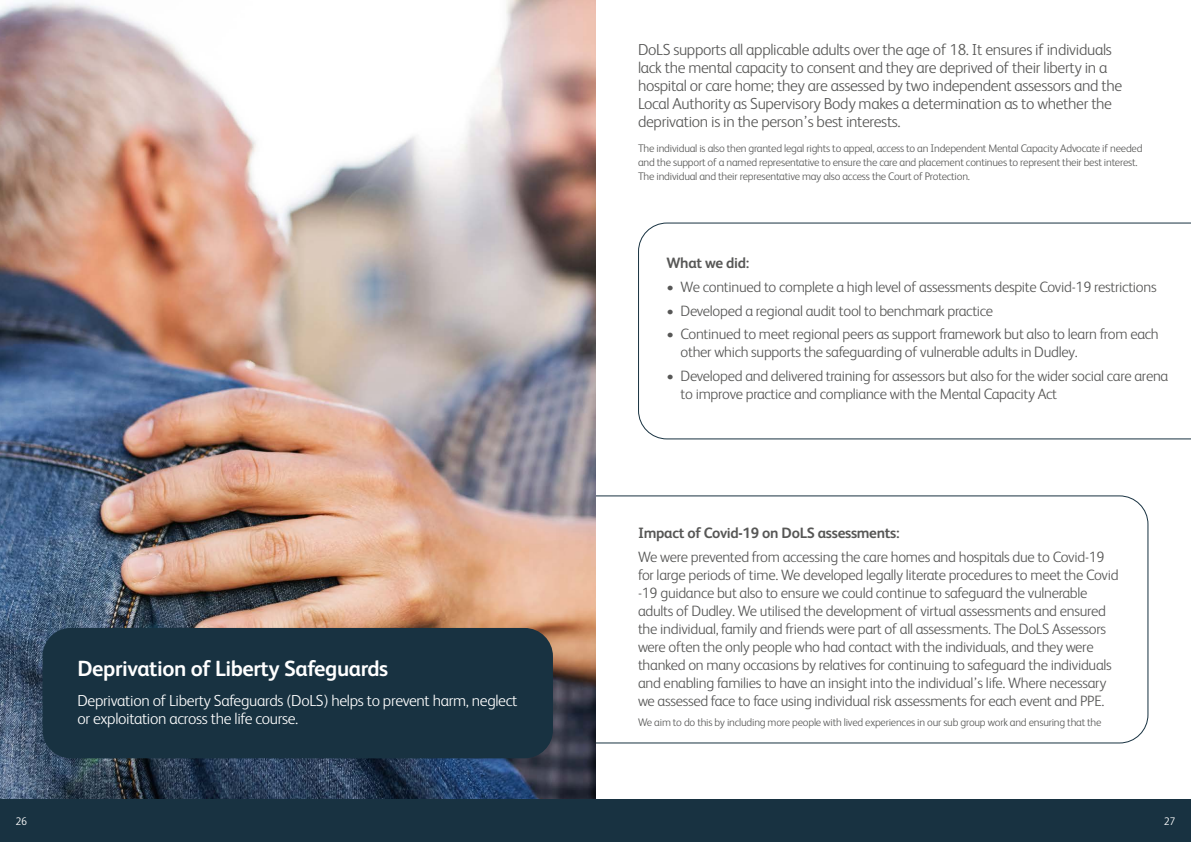
<style>
.page{position:relative;width:1191px;height:842px;background:#fff}
.page>*{position:absolute;margin:0;border:0;box-sizing:border-box;transform-origin:0 0}
.t1{font:700 22px "FS Albert";letter-spacing:-.02em;color:#fff}
.t2{font:300 16px/18px "FS Albert";letter-spacing:-.02em;color:#575756}
.t3{font:300 16px/18px "FS Albert";letter-spacing:-.02em;color:#fff}
.t4{font:300 15px/18px "FS Albert";letter-spacing:-.02em;color:#575756}
.t5{font:700 15px "FS Albert";letter-spacing:-.02em;color:#575756}
.t6{font:300 11px/14px "FS Albert";letter-spacing:-.02em;color:#575756}
.t7{font:300 11px "FS Albert";color:#fff}
</style>
<div class="page">
<img style="left:0;top:0;width:595px;height:799px">
<div style="left:0;top:799px;width:1191px;height:43px;background:#183241"></div>
<div style="left:43px;top:628px;width:510px;height:130px;background:#183241;border-radius:28px"></div>
<svg style="left:638px;top:223px;width:553px;height:216px"></svg>
<p class="t2" style="left:638px;top:40px;width:486px">DoLS supports all applicable adults over the age of 18. It ensures if individuals lack the mental capacity to consent and they are deprived of their liberty in a hospital or care home; they are assessed by two independent assessors and the Local Authority as Supervisory Body makes a determination as to whether the deprivation is in the person’s best interests.</p>
<p class="t6" style="left:638px;top:141px;width:506px">The individual is also then granted legal rights to appeal, access to an Independent Mental Capacity Advocate if needed and the support of a named representative to ensure the care and placement continues to represent their best interest.<br>The individual and their representative may also access the Court of Protection.</p>
<p class="t1" style="left:77px;top:656px;width:312px">Deprivation of Liberty Safeguards</p>
<p class="t3" style="left:77px;top:691px;width:441px">Deprivation of Liberty Safeguards (DoLS) helps to prevent harm, neglect or exploitation across the life course.</p>
<p class="t5" style="left:666px;top:254px;width:85px">What we did:</p>
<p class="t4" style="left:666px;top:278px;width:492px">• We continued to complete a high level of assessments despite Covid-19 restrictions</p>
<p class="t4" style="left:666px;top:301px;width:328px">• Developed a regional audit tool to benchmark practice</p>
<p class="t4" style="left:680px;top:325px;width:480px;text-indent:-14px">• Continued to meet regional peers as support framework but also to learn from each other which supports the safeguarding of vulnerable adults in Dudley.</p>
<p class="t4" style="left:680px;top:367px;width:489px;text-indent:-14px">• Developed and delivered training for assessors but also for the wider social care arena to improve practice and compliance with the Mental Capacity Act</p>
<p class="t5" style="left:638px;top:524px;width:263px">Impact of Covid-19 on DoLS assessments:</p>
<p class="t4" style="left:638px;top:548px;width:482px">We were prevented from accessing the care homes and hospitals due to Covid-19 for large periods of time. We developed legally literate procedures to meet the Covid -19 guidance but also to ensure we could continue to safeguard the vulnerable adults of Dudley. We utilised the development of virtual assessments and ensured the individual, family and friends were part of all assessments. The DoLS Assessors were often the only people who had contact with the individuals, and they were thanked on many occasions by relatives for continuing to safeguard the individuals and enabling families to have an insight into the individual’s life. Where necessary we assessed face to face using individual risk assessments for each event and PPE.</p>
<p class="t6" style="left:638px;top:715px;width:465px">We aim to do this by including more people with lived experiences in our sub group work and ensuring that the</p>
<p class="t7" style="left:15px;top:815px;width:13px">26</p>
<p class="t7" style="left:1163px;top:815px;width:13px">27</p>
</div>
